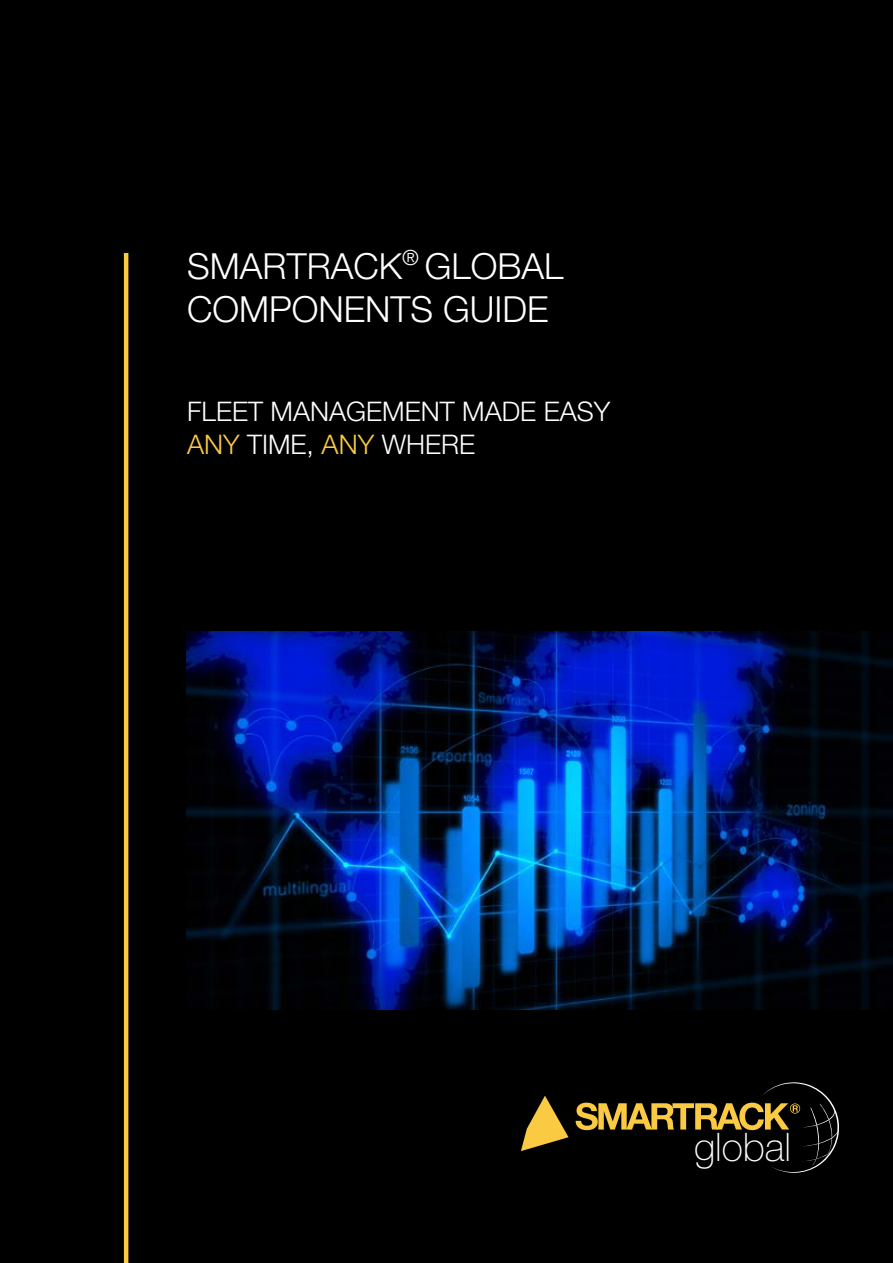
<style>
.page{position:relative;width:893px;height:1263px;background:#000}
.page>*{position:absolute;margin:0;border:0;box-sizing:border-box;transform-origin:0 0}
.t1{font:100 39.3px "Helvetica Neue LT Std";color:#fff}
.t2{font:300 36px/43.2px "Helvetica Neue LT Std";color:#fff}
.t3{font:300 27px/32.4px "Helvetica Neue LT Std";color:#fff}
.s1{color:#faca42}
</style>
<div class="page">
<img style="left:186px;top:631px;width:707px;height:379px">
<hr style="left:124px;top:253px;width:4px;height:1010px;background:#faca42">
<svg style="left:521px;top:1096px;width:47px;height:55px"></svg>
<svg style="left:576px;top:1082px;width:263px;height:91px"></svg>
<h2 class="t2" style="left:187px;top:244px;width:378px">SMARTRACK<sup>®</sup> GLOBAL<br>COMPONENTS GUIDE</h2>
<p class="t3" style="left:187px;top:395px;width:425px">FLEET MANAGEMENT MADE EASY<br><span class="s1">ANY</span> TIME, <span class="s1">ANY</span> WHERE</p>
<h1 class="t1" style="left:694px;top:1125px;width:99px">global</h1>
</div>
